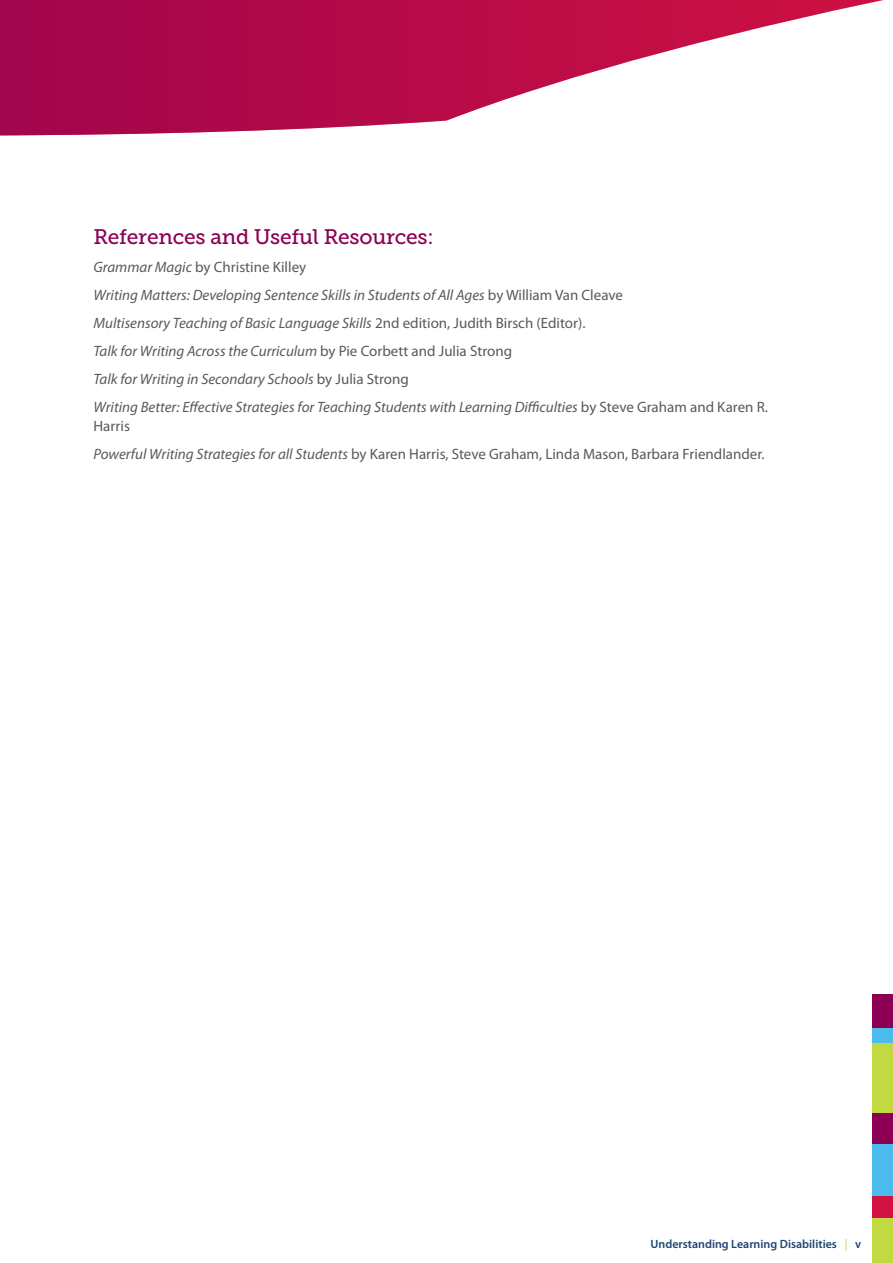
<style>
.page{position:relative;width:893px;height:1263px;background:#fff}
.page>*{position:absolute;margin:0;border:0;box-sizing:border-box;transform-origin:0 0}
.t1{font:21px "Museo Slab 500";letter-spacing:-.01em;color:#8b0052}
.t2{font:italic 15px/28px "Myriad Pro";color:#58595b}
.t3{font:15px/28px "Myriad Pro";color:#58595b}
.t4{font:600 12px "Myriad Pro";color:#1d4574}
.s1{font-style:normal}
.s2{font-style:italic}
.s3{color:#cedf6c}
</style>
<div class="page">
<div style="left:872px;top:1143px;width:21px;height:120px;background:#4bbbeb"></div>
<div style="left:872px;top:1028px;width:21px;height:78px;background:#4bbbeb"></div>
<div style="left:872px;top:1196px;width:21px;height:30px;background:#d21242"></div>
<div style="left:872px;top:994px;width:21px;height:34px;background:#8b0052"></div>
<div style="left:872px;top:1218px;width:21px;height:45px;background:#c3d941"></div>
<div style="left:872px;top:1044px;width:21px;height:70px;background:#c3d941"></div>
<div style="left:872px;top:1113px;width:21px;height:30px;background:#8b0052"></div>
<svg style="left:0;top:0;width:883px;height:135px"></svg>
<h1 class="t1" style="left:94px;top:225px;width:342px">References and Useful Resources:</h1>
<p class="t2" style="left:94px;top:252px;width:676px">Grammar Magic <span class="s1">by Christine Killey<br></span>Writing Matters: Developing Sentence Skills in Students of All Ages <span class="s1">by William Van Cleave<br></span>Multisensory Teaching of Basic Language Skills <span class="s1">2nd edition, Judith Birsch (Editor).<br></span>Talk for Writing Across the Curriculum <span class="s1">by Pie Corbett and Julia Strong<br></span>Talk for Writing in Secondary Schools <span class="s1">by Julia Strong<br></span>Writing Better: Effective Strategies for Teaching Students with Learning Difficulties <span class="s1">by Steve Graham and Karen R.</span></p>
<p class="t3" style="left:94px;top:412px;width:673px">Harris<br><span class="s2">Powerful Writing Strategies for all Students</span> by Karen Harris, Steve Graham, Linda Mason, Barbara Friendlander.</p>
<p class="t4" style="left:650px;top:1236px;width:212px">Understanding Learning Disabilities <span class="s3">|</span> v</p>
</div>
